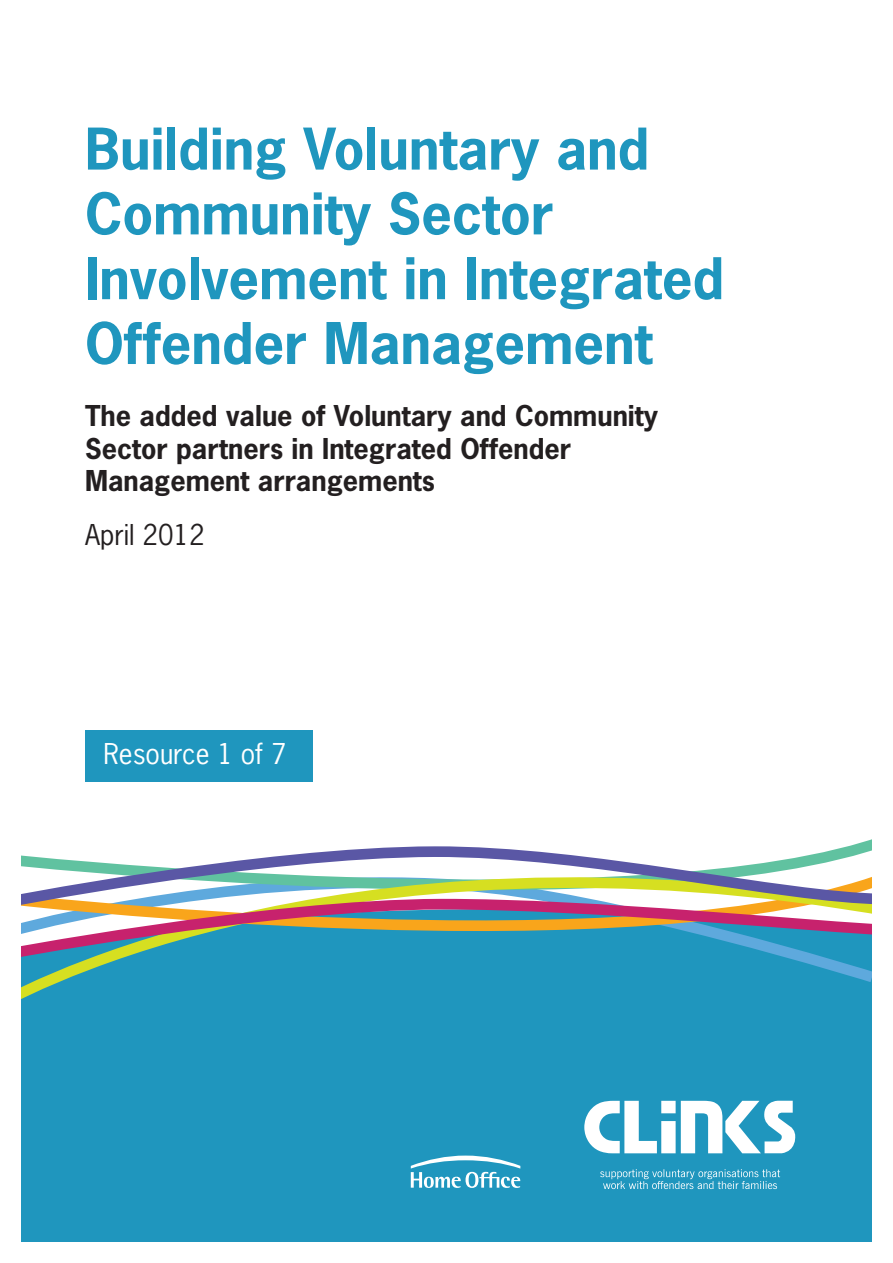
<style>
.page{position:relative;width:893px;height:1263px;background:#fff}
.page>*{position:absolute;margin:0;border:0;box-sizing:border-box;transform-origin:0 0}
.t1{font:700 54px/64.8px "News Gothic Std";color:#1f96be}
.t2{font:700 27px/32.4px "News Gothic Std";color:#231f20}
.t3{font:27px "News Gothic Std";color:#fff}
.t4{font:27px "News Gothic Std";color:#231f20}
</style>
<div class="page">
<div style="left:21px;top:1018px;width:851px;height:224px;background:#1f96be"></div>
<div style="left:21px;top:839px;width:851px;height:179px;background:#1f96be"></div>
<svg style="left:21px;top:914px;width:851px;height:52px;background:#5f94a5"></svg>
<svg style="left:21px;top:841px;width:851px;height:73px"></svg>
<svg style="left:567px;top:1101px;width:259px;height:112px"></svg>
<svg style="left:411px;top:1155px;width:109px;height:33px"></svg>
<div style="left:85px;top:730px;width:227px;height:51px;background:#1f96be"></div>
<p class="t1" style="left:85px;top:116px;width:641px">Building Voluntary and<br>Community Sector<br>Involvement in Integrated<br>Offender Management</p>
<p class="t2" style="left:85px;top:399px;width:575px">The added value of Voluntary and Community<br>Sector partners in Integrated Offender<br>Management arrangements</p>
<p class="t4" style="left:85px;top:517px;width:121px">April 2012</p>
<p class="t3" style="left:103px;top:736px;width:184px">Resource 1 of 7</p>
</div>
